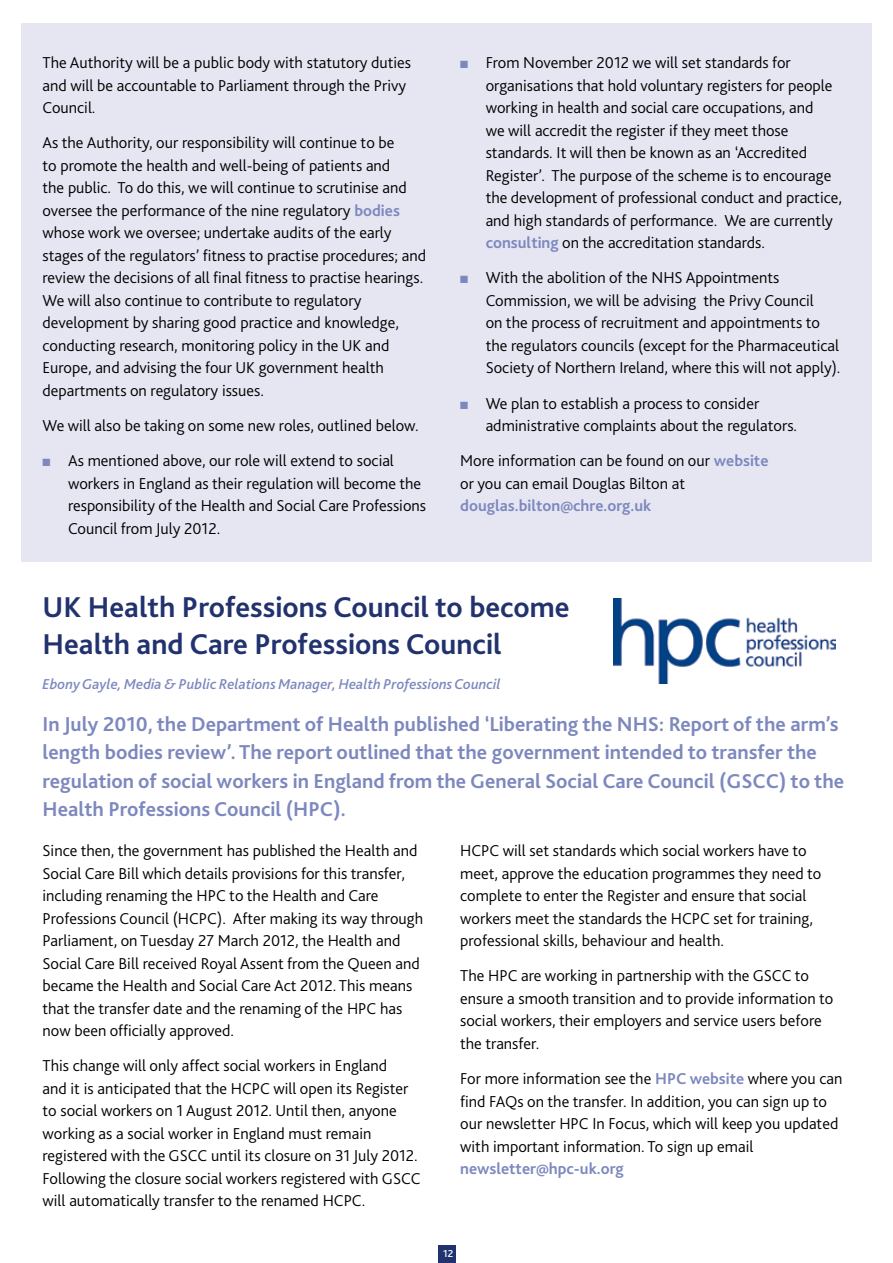
<style>
.page{position:relative;width:893px;height:1263px;background:#fff}
.page>*{position:absolute;margin:0;border:0;box-sizing:border-box;transform-origin:0 0}
.t1{font:700 30px/37.5px "Bliss 2";color:#21326e}
.t2{font:700 21px/28.5px "Bliss 2";color:#7d88be}
.t3{font:300 16.5px/22.5px "Bliss 2";color:#000}
.t4{font:700 16.5px "Bliss 2";color:#7d88be}
.t5{font:italic 500 15px "Bliss 2";color:#7d88be}
.t6{font:500 10.5px "Bliss 2";color:#fff}
.s1{font-weight:700;color:#7d88be}
.s2{color:#7d88be}
</style>
<div class="page">
<div style="left:438px;top:1245px;width:17px;height:18px;background:#21326e"></div>
<div style="left:21px;top:23px;width:851px;height:538px;background:#e6e6f3"></div>
<img style="left:614px;top:598px;width:222px;height:86px">
<p class="t3" style="left:43px;top:51px;width:370px">The Authority will be a public body with statutory duties and will be accountable to Parliament through the Privy<br>Council.</p>
<p class="t3" style="left:43px;top:131px;width:385px">As the Authority, our responsibility will continue to be<br>to promote the health and well-being of patients and<br>the public. To do this, we will continue to scrutinise and oversee the performance of the nine regulatory <span class="s1">bodies </span>whose work we oversee; undertake audits of the early stages of the regulators’ fitness to practise procedures; and review the decisions of all final fitness to practise hearings.<br>We will also continue to contribute to regulatory development by sharing good practice and knowledge, conducting research, monitoring policy in the UK and Europe, and advising the four UK government health departments on regulatory issues.</p>
<p class="t3" style="left:43px;top:414px;width:378px">We will also be taking on some new roles, outlined below.</p>
<p class="t3" style="left:68px;top:449px;width:360px;text-indent:-26px"><span class="s2">■</span> As mentioned above, our role will extend to social workers in England as their regulation will become the responsibility of the Health and Social Care Professions Council from July 2012.</p>
<p class="t3" style="left:486px;top:51px;width:358px;text-indent:-26px"><span class="s2">■</span> From November 2012 we will set standards for organisations that hold voluntary registers for people working in health and social care occupations, and<br>we will accredit the register if they meet those standards. It will then be known as an ‘Accredited Register’. The purpose of the scheme is to encourage the development of professional conduct and practice, and high standards of performance. We are currently <span class="s1">consulting</span> on the accreditation standards.</p>
<p class="t3" style="left:486px;top:266px;width:356px;text-indent:-26px"><span class="s2">■</span> With the abolition of the NHS Appointments Commission, we will be advising the Privy Council<br>on the process of recruitment and appointments to the regulators councils (except for the Pharmaceutical Society of Northern Ireland, where this will not apply).</p>
<p class="t3" style="left:486px;top:391px;width:313px;text-indent:-26px"><span class="s2">■</span> We plan to establish a process to consider administrative complaints about the regulators.</p>
<p class="t3" style="left:460px;top:449px;width:310px">More information can be found on our <span class="s1">website </span>or you can email Douglas Bilton at</p>
<p class="t4" style="left:460px;top:496px;width:193px">douglas.bilton@chre.org.uk</p>
<h1 class="t1" style="left:43px;top:587px;width:529px">UK Health Professions Council to become<br>Health and Care Professions Council</h1>
<p class="t5" style="left:43px;top:675px;width:460px">Ebony Gayle, Media &amp; Public Relations Manager, Health Professions Council</p>
<p class="t2" style="left:43px;top:709px;width:803px">In July 2010, the Department of Health published ‘Liberating the NHS: Report of the arm’s length bodies review’. The report outlined that the government intended to transfer the regulation of social workers in England from the General Social Care Council (GSCC) to the Health Professions Council (HPC).</p>
<p class="t3" style="left:43px;top:839px;width:382px">Since then, the government has published the Health and Social Care Bill which details provisions for this transfer, including renaming the HPC to the Health and Care Professions Council (HCPC). After making its way through Parliament, on Tuesday 27 March 2012, the Health and Social Care Bill received Royal Assent from the Queen and became the Health and Social Care Act 2012. This means that the transfer date and the renaming of the HPC has now been officially approved.</p>
<p class="t3" style="left:43px;top:1054px;width:380px">This change will only affect social workers in England<br>and it is anticipated that the HCPC will open its Register to social workers on 1 August 2012. Until then, anyone working as a social worker in England must remain registered with the GSCC until its closure on 31 July 2012.<br>Following the closure social workers registered with GSCC will automatically transfer to the renamed HCPC.</p>
<p class="t3" style="left:460px;top:839px;width:363px">HCPC will set standards which social workers have to meet, approve the education programmes they need to complete to enter the Register and ensure that social workers meet the standards the HCPC set for training, professional skills, behaviour and health.</p>
<p class="t3" style="left:460px;top:964px;width:375px">The HPC are working in partnership with the GSCC to ensure a smooth transition and to provide information to social workers, their employers and service users before the transfer.</p>
<p class="t3" style="left:460px;top:1067px;width:384px">For more information see the <span class="s1">HPC website</span> where you can find FAQs on the transfer. In addition, you can sign up to our newsletter HPC In Focus, which will keep you updated with important information. To sign up email</p>
<p class="t4" style="left:460px;top:1158px;width:165px">newsletter@hpc-uk.org</p>
<p class="t6" style="left:443px;top:1247px;width:12px">12</p>
</div>
